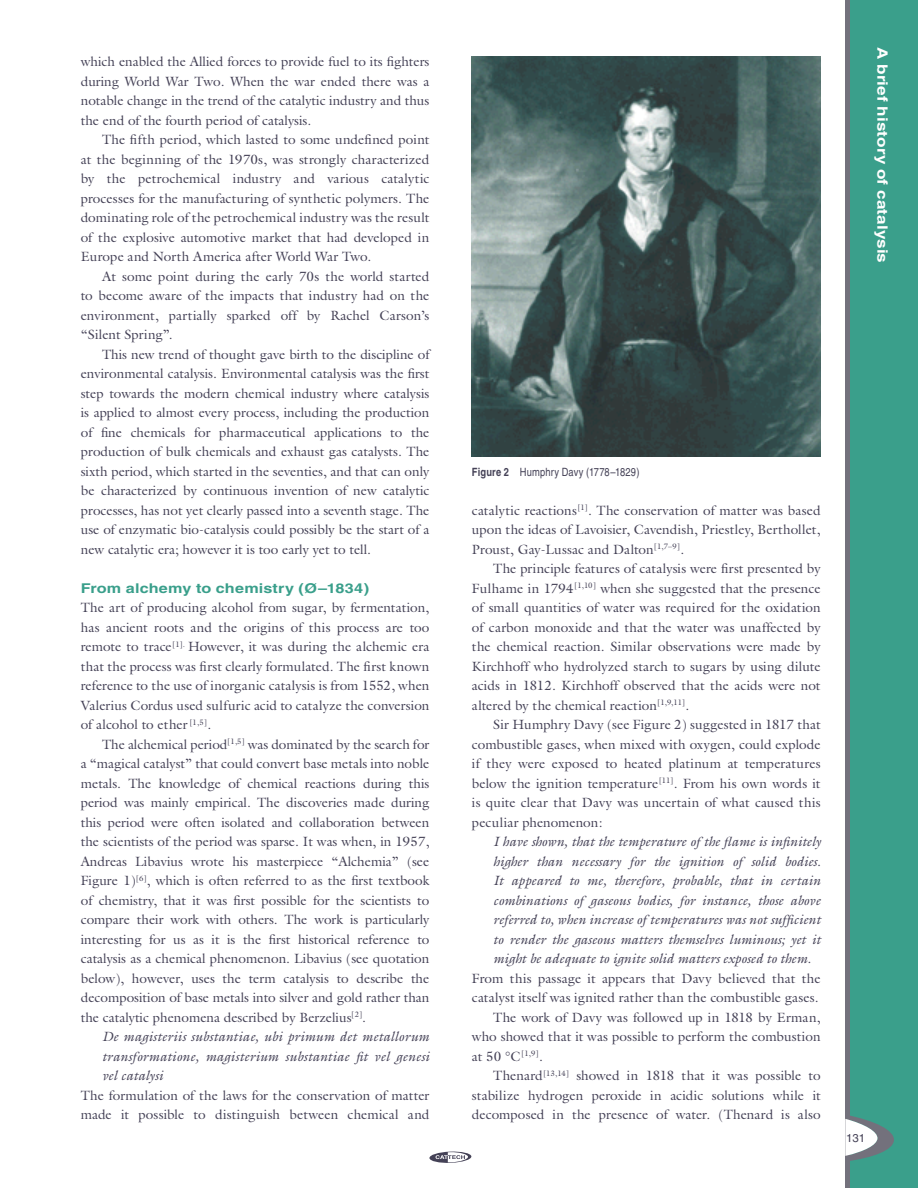
<style>
.page{position:relative;width:918px;height:1188px;background:#fff}
.page>*{position:absolute;margin:0;border:0;box-sizing:border-box;transform-origin:0 0}
.t1{font:700 14.25px "Helvetica";letter-spacing:.01em;color:#fff;scale:1.2 1}
.t2{font:13.5px/19.5px "Galliard";color:#444156;text-align:justify}
.t3{font:italic 13.5px/19.5px "Galliard";color:#444156;text-align:justify}
.t4{font:700 13.5px "Helvetica";letter-spacing:.01em;color:#3a9f8b;scale:1.2 1}
.t5{font:condensed 11.4px "Helvetica";letter-spacing:.015em;color:#444156}
.t6{font:11.4px "Helvetica";color:#444156}
.s1{font-weight:700}
</style>
<div class="page">
<svg style="left:429px;top:1151px;width:43px;height:12px"></svg>
<div style="left:846px;top:0;width:72px;height:1188px;background:#3a9f8b"></div>
<hr style="left:846px;top:0;width:4px;height:1188px;background:#73717c">
<svg style="left:845px;top:1115px;width:49px;height:46px"></svg>
<img style="left:472px;top:56px;width:349px;height:400px">
<p class="t2" style="left:81px;top:52px;width:350px">which enabled the Allied forces to provide fuel to its fighters during World War Two. When the war ended there was a notable change in the trend of the catalytic industry and thus the end of the fourth period of catalysis.</p>
<p class="t2" style="left:81px;top:130px;width:350px;text-indent:21px">The fifth period, which lasted to some undefined point at the beginning of the 1970s, was strongly characterized by the petrochemical industry and various catalytic processes for the manufacturing of synthetic polymers. The dominating role of the petrochemical industry was the result of the explosive automotive market that had developed in Europe and North America after World War Two.</p>
<p class="t2" style="left:81px;top:266px;width:350px;text-indent:21px">At some point during the early 70s the world started to become aware of the impacts that industry had on the environment, partially sparked off by Rachel Carson’s “Silent Spring”.</p>
<p class="t2" style="left:81px;top:344px;width:350px;text-indent:21px">This new trend of thought gave birth to the discipline of environmental catalysis. Environmental catalysis was the first step towards the modern chemical industry where catalysis is applied to almost every process, including the production of fine chemicals for pharmaceutical applications to the production of bulk chemicals and exhaust gas catalysts. The sixth period, which started in the seventies, and that can only be characterized by continuous invention of new catalytic processes, has not yet clearly passed into a seventh stage. The use of enzymatic bio-catalysis could possibly be the start of a new catalytic era; however it is too early yet to tell.</p>
<p class="t4" style="left:81px;top:580px;width:242px">From alchemy to chemistry (Ø–1834)</p>
<p class="t2" style="left:81px;top:598px;width:350px">The art of producing alcohol from sugar, by fermentation, has ancient roots and the origins of this process are too remote to trace<sup>[1].</sup> However, it was during the alchemic era that the process was first clearly formulated. The first known reference to the use of inorganic catalysis is from 1552, when Valerius Cordus used sulfuric acid to catalyze the conversion of alcohol to ether <sup>[1,5]</sup>.</p>
<p class="t2" style="left:81px;top:734px;width:350px;text-indent:21px">The alchemical period<sup>[1,5]</sup> was dominated by the search for a “magical catalyst” that could convert base metals into noble metals. The knowledge of chemical reactions during this period was mainly empirical. The discoveries made during this period were often isolated and collaboration between the scientists of the period was sparse. It was when, in 1957, Andreas Libavius wrote his masterpiece “Alchemia” (see Figure 1)<sup>[6]</sup>, which is often referred to as the first textbook of chemistry, that it was first possible for the scientists to compare their work with others. The work is particularly interesting for us as it is the first historical reference to catalysis as a chemical phenomenon. Libavius (see quotation below), however, uses the term catalysis to describe the decomposition of base metals into silver and gold rather than the catalytic phenomena described by Berzelius<sup>[2]</sup>.</p>
<p class="t3" style="left:102px;top:1027px;width:329px">De magisteriis substantiae, ubi primum det metallorum transformatione, magisterium substantiae fit vel genesi vel catalysi</p>
<p class="t2" style="left:81px;top:1085px;width:350px">The formulation of the laws for the conservation of matter made it possible to distinguish between chemical and</p>
<p class="t1" style="left:891px;top:47px;width:182px;rotate:90deg">A brief history of catalysis</p>
<p class="t5" style="left:472px;top:465px;width:169px"><span class="s1">Figure 2</span> Humphry Davy (1778–1829)</p>
<p class="t2" style="left:472px;top:500px;width:350px">catalytic reactions<sup>[1]</sup>. The conservation of matter was based upon the ideas of Lavoisier, Cavendish, Priestley, Berthollet, Proust, Gay-Lussac and Dalton<sup>[1,7–9]</sup>.</p>
<p class="t2" style="left:472px;top:559px;width:350px;text-indent:21px">The principle features of catalysis were first presented by Fulhame in 1794<sup>[1,10]</sup> when she suggested that the presence of small quantities of water was required for the oxidation of carbon monoxide and that the water was unaffected by the chemical reaction. Similar observations were made by Kirchhoff who hydrolyzed starch to sugars by using dilute acids in 1812. Kirchhoff observed that the acids were not altered by the chemical reaction<sup>[1,9,11]</sup>.</p>
<p class="t2" style="left:472px;top:715px;width:350px;text-indent:21px">Sir Humphry Davy (see Figure 2) suggested in 1817 that combustible gases, when mixed with oxygen, could explode if they were exposed to heated platinum at temperatures below the ignition temperature<sup>[11]</sup>. From his own words it is quite clear that Davy was uncertain of what caused this peculiar phenomenon:</p>
<p class="t3" style="left:493px;top:832px;width:329px">I have shown, that the temperature of the flame is infinitely higher than necessary for the ignition of solid bodies.<br>It appeared to me, therefore, probable, that in certain combinations of gaseous bodies, for instance, those above referred to, when increase of temperatures was not sufficient to render the gaseous matters themselves luminous; yet it might be adequate to ignite solid matters exposed to them.</p>
<p class="t2" style="left:472px;top:968px;width:350px">From this passage it appears that Davy believed that the</p>
<p class="t2" style="left:472px;top:988px;width:348px">catalyst itself was ignited rather than the combustible gases.</p>
<p class="t2" style="left:493px;top:1007px;width:329px">The work of Davy was followed up in 1818 by Erman,</p>
<p class="t2" style="left:472px;top:1027px;width:350px">who showed that it was possible to perform the combustion</p>
<p class="t2" style="left:472px;top:1046px;width:72px">at 50 °C<sup>[1,9]</sup>.</p>
<p class="t2" style="left:493px;top:1066px;width:329px">Thenard<sup>[13,14]</sup> showed in 1818 that it was possible to</p>
<p class="t2" style="left:472px;top:1085px;width:350px">stabilize hydrogen peroxide in acidic solutions while it</p>
<p class="t2" style="left:472px;top:1105px;width:350px">decomposed in the presence of water. (Thenard is also</p>
<p class="t6" style="left:846px;top:1131px;width:21px">131</p>
</div>
